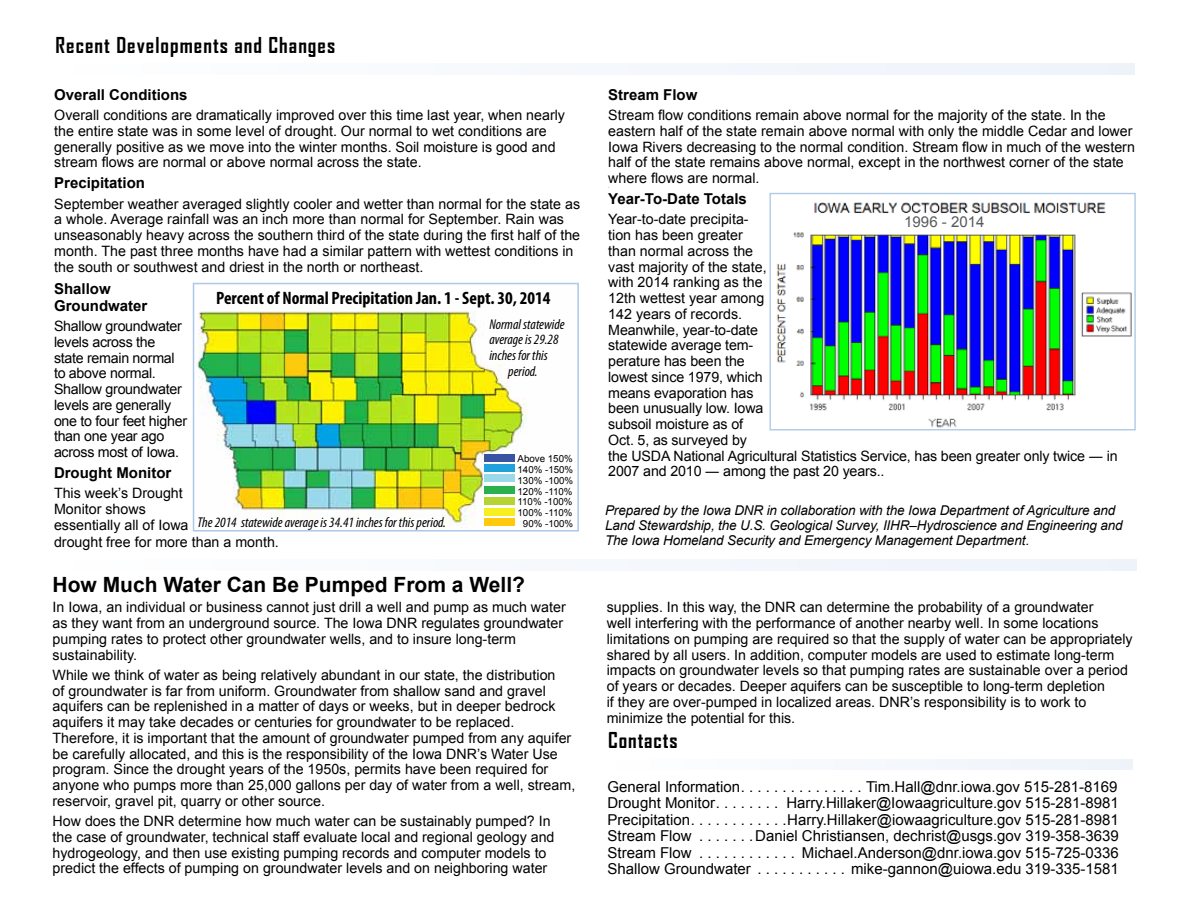
<style>
.page{position:relative;width:1188px;height:918px;background:#fff}
.page>*{position:absolute;margin:0;border:0;box-sizing:border-box;transform-origin:0 0}
.t1{font:700 21px "Agency FB";letter-spacing:.05em;color:#000}
.t2{font:700 21px "Arial";color:#000}
.t3{font:700 condensed 18px "Myriad Pro";color:#000}
.t4{font:15px "Arial";color:#000}
.t5{font:700 15px/16.5px "Arial";color:#000}
.t6{font:15px "Arial";color:#58595b}
.t7{font:14.25px/15.8px "Arial";color:#000}
.t8{font:14.25px/15.8px "Arial";letter-spacing:-.02em;color:#000}
.t9{font:italic condensed 14.25px "Myriad Pro";color:#000}
.t10{font:italic 13.5px/15px "Arial";letter-spacing:-.01em;color:#000}
.t11{font:9.75px/10.8px "Arial";color:#000;text-align:center}
.t12{font:4.5px "Arial";color:#000}
</style>
<div class="page">
<div style="left:54px;top:63px;width:1080px;height:12px;background:#f5f8fc"></div>
<div style="left:607px;top:759px;width:526px;height:11px;background:#f5f8fc"></div>
<div style="left:54px;top:560px;width:1082px;height:11px;background:#f5f8fc"></div>
<img style="left:197px;top:311px;width:330px;height:218px">
<div style="left:193px;top:283px;width:386px;height:249px;border:2px solid #adc8e9"></div>
<div style="left:484px;top:518px;width:31px;height:8px;background:#ffca0e"></div>
<div style="left:484px;top:486px;width:31px;height:8px;background:#2ab14d"></div>
<div style="left:484px;top:455px;width:31px;height:7px;background:#3853a4"></div>
<div style="left:484px;top:464px;width:31px;height:8px;background:#21a1db"></div>
<div style="left:484px;top:474px;width:31px;height:8px;background:#9bd8ea"></div>
<div style="left:484px;top:497px;width:31px;height:8px;background:#b5d333"></div>
<div style="left:484px;top:508px;width:31px;height:7px;background:#f7ee20"></div>
<img style="left:776px;top:202px;width:356px;height:226px">
<hr style="left:802px;top:194px;width:4px;height:38px;background:#fff">
<div style="left:1110px;top:195px;width:15px;height:41px;background:#fff"></div>
<div style="left:797px;top:226px;width:320px;height:6px;background:#fff"></div>
<div style="left:770px;top:193px;width:366px;height:237px;border:1px solid #adc8e9"></div>
<div style="left:902px;top:215px;width:90px;height:14px;background:#fff"></div>
<div style="left:904px;top:216px;width:89px;height:11px;background:#fff"></div>
<h1 class="t1" style="left:56px;top:32px;width:281px">Recent Developments and Changes</h1>
<p class="t5" style="left:54px;top:87px;width:135px">Overall Conditions</p>
<p class="t7" style="left:54px;top:107px;width:512px">Overall conditions are dramatically improved over this time last year, when nearly the entire state was in some level of drought. Our normal to wet conditions are generally positive as we move into the winter months. Soil moisture is good and stream flows are normal or above normal across the state.</p>
<p class="t5" style="left:54px;top:175px;width:92px">Precipitation</p>
<p class="t7" style="left:54px;top:196px;width:527px">September weather averaged slightly cooler and wetter than normal for the state as a whole. Average rainfall was an inch more than normal for September. Rain was unseasonably heavy across the southern third of the state during the first half of the month. The past three months have had a similar pattern with wettest conditions in the south or southwest and driest in the north or northeast.</p>
<p class="t5" style="left:54px;top:281px;width:95px">Shallow<br>Groundwater</p>
<p class="t8" style="left:54px;top:318px;width:135px">Shallow groundwater levels across the state remain normal to above normal.<br>Shallow groundwater levels are generally one to four feet higher than one year ago across most of Iowa.</p>
<p class="t5" style="left:54px;top:465px;width:119px">Drought Monitor</p>
<p class="t7" style="left:54px;top:486px;width:136px">This week’s Drought<br>Monitor shows essentially all of Iowa</p>
<p class="t3" style="left:216px;top:287px;width:336px">Percent of Normal Precipitation Jan. 1 - Sept. 30, 2014</p>
<p class="t9" style="left:198px;top:514px;width:250px">The 2014 statewide average is 34.41 inches for this period.</p>
<p class="t9" style="left:489px;top:315px;width:77px">Normal statewide</p>
<p class="t9" style="left:489px;top:331px;width:71px">average is 29.28</p>
<p class="t9" style="left:489px;top:347px;width:60px">inches for this</p>
<p class="t9" style="left:508px;top:362px;width:31px">period.</p>
<p class="t11" style="left:518px;top:453px;width:57px">Above 150%<br>140% -150%<br>130% -100%<br>120% -110%<br>110% -100%<br>100% -110%<br>90% -100%</p>
<p class="t7" style="left:54px;top:534px;width:226px">drought free for more than a month.</p>
<h1 class="t2" style="left:53px;top:571px;width:474px">How Much Water Can Be Pumped From a Well?</h1>
<p class="t7" style="left:53px;top:600px;width:515px">In Iowa, an individual or business cannot just drill a well and pump as much water as they want from an underground source. The Iowa DNR regulates groundwater pumping rates to protect other groundwater wells, and to insure long-term sustainability.</p>
<p class="t7" style="left:53px;top:667px;width:524px">While we think of water as being relatively abundant in our state, the distribution<br>of groundwater is far from uniform. Groundwater from shallow sand and gravel aquifers can be replenished in a matter of days or weeks, but in deeper bedrock aquifers it may take decades or centuries for groundwater to be replaced.<br>Therefore, it is important that the amount of groundwater pumped from any aquifer be carefully allocated, and this is the responsibility of the Iowa DNR’s Water Use program. Since the drought years of the 1950s, permits have been required for anyone who pumps more than 25,000 gallons per day of water from a well, stream, reservoir, gravel pit, quarry or other source.</p>
<p class="t7" style="left:53px;top:813px;width:503px">How does the DNR determine how much water can be sustainably pumped? In the case of groundwater, technical staff evaluate local and regional geology and hydrogeology, and then use existing pumping records and computer models to predict the effects of pumping on groundwater levels and on neighboring water</p>
<p class="t5" style="left:608px;top:87px;width:91px">Stream Flow</p>
<p class="t7" style="left:608px;top:107px;width:528px">Stream flow conditions remain above normal for the majority of the state. In the eastern half of the state remain above normal with only the middle Cedar and lower Iowa Rivers decreasing to the normal condition. Stream flow in much of the western half of the state remains above normal, except in the northwest corner of the state where flows are normal.</p>
<p class="t12" style="left:608px;top:183px;width:3px">.</p>
<p class="t5" style="left:608px;top:191px;width:140px">Year-To-Date Totals</p>
<p class="t7" style="left:608px;top:212px;width:511px">Year-to-date precipita-<br>tion has been greater<br>than normal across the<br>vast majority of the state,<br>with 2014 ranking as the<br>12th wettest year among<br>142 years of records.<br>Meanwhile, year-to-date<br>statewide average tem-<br>perature has been the<br>lowest since 1979, which<br>means evaporation has<br>been unusually low. Iowa<br>subsoil moisture as of<br>Oct. 5, as surveyed by<br>the USDA National Agricultural Statistics Service, has been greater only twice ― in<br>2007 and 2010 ― among the past 20 years..</p>
<p class="t6" style="left:904px;top:212px;width:82px">1996 - 2014</p>
<p class="t10" style="left:605px;top:503px;width:519px">Prepared by the Iowa DNR in collaboration with the Iowa Department of Agriculture and<br>Land Stewardship, the U.S. Geological Survey, IIHR–Hydroscience and Engineering and<br>The Iowa Homeland Security and Emergency Management Department.</p>
<p class="t7" style="left:607px;top:600px;width:527px">supplies. In this way, the DNR can determine the probability of a groundwater<br>well interfering with the performance of another nearby well. In some locations limitations on pumping are required so that the supply of water can be appropriately shared by all users. In addition, computer models are used to estimate long-term impacts on groundwater levels so that pumping rates are sustainable over a period of years or decades. Deeper aquifers can be susceptible to long-term depletion<br>if they are over-pumped in localized areas. DNR’s responsibility is to work to minimize the potential for this.</p>
<h1 class="t1" style="left:608px;top:727px;width:71px">Contacts</h1>
<p class="t4" style="left:608px;top:777px;width:138px">General Information................</p>
<p class="t4" style="left:866px;top:777px;width:253px">Tim.Hall@dnr.iowa.gov 515-281-8169</p>
<p class="t4" style="left:608px;top:793px;width:113px">Drought Monitor.........</p>
<p class="t4" style="left:786px;top:793px;width:334px">Harry.Hillaker@Iowaagriculture.gov 515-281-8981</p>
<p class="t4" style="left:608px;top:810px;width:88px">Precipitation............</p>
<p class="t4" style="left:787px;top:810px;width:333px">Harry.Hillaker@iowaagriculture.gov 515-281-8981</p>
<p class="t4" style="left:608px;top:826px;width:93px">Stream Flow .......</p>
<p class="t4" style="left:755px;top:826px;width:365px">Daniel Christiansen, dechrist@usgs.gov 319-358-3639</p>
<p class="t4" style="left:608px;top:843px;width:93px">Stream Flow .............</p>
<p class="t4" style="left:802px;top:843px;width:319px">Michael.Anderson@dnr.iowa.gov 515-725-0336</p>
<p class="t4" style="left:608px;top:859px;width:151px">Shallow Groundwater ...........</p>
<p class="t4" style="left:851px;top:859px;width:269px">mike-gannon@uiowa.edu 319-335-1581</p>
</div>
